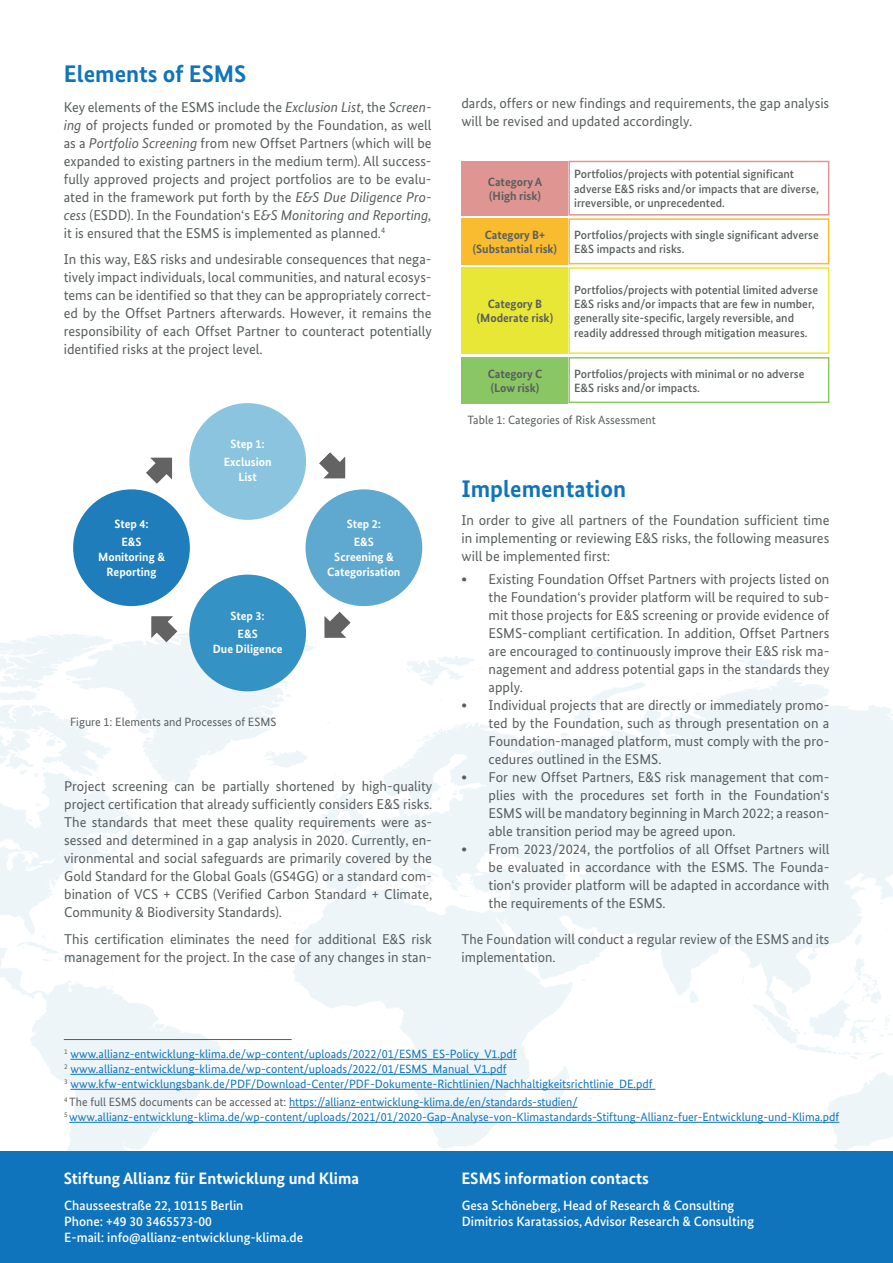
<style>
.page{position:relative;width:893px;height:1263px;background:#fff}
.page>*{position:absolute;margin:0;border:0;box-sizing:border-box;transform-origin:0 0}
.t1{font:700 24px "Bundes Sans";color:#1074bc}
.t2{font:700 16.5px "Bundes Sans";color:#fff}
.t3{font:14.25px/18px "Bundes Sans";color:#595e5e;text-align:justify}
.t4{font:500 13.5px "Bundes Sans";color:#fff}
.t5{font:12px "Bundes Sans";color:#1074bc}
.t6{font:500 12px/14.4px "Bundes Sans";color:#595e5e}
.t7{font:700 12px "Bundes Sans";color:#fff}
.t8{font:700 12px "Bundes Sans";color:#595e5e}
.t9{font:12px "Bundes Sans";color:#595e5e}
.s1{font-style:italic}
.s2{font-weight:700}
.s3{color:#595e5e}
</style>
<div class="page">
<svg style="left:0;top:632px;width:893px;height:519px"></svg>
<div style="left:189px;top:403px;width:117px;height:117px;background:#8bc4de;border-radius:50%"></div>
<div style="left:306px;top:489px;width:116px;height:117px;background:#5fa9d0;border-radius:50%"></div>
<div style="left:189px;top:575px;width:117px;height:116px;background:#3492c4;border-radius:50%"></div>
<div style="left:73px;top:489px;width:117px;height:117px;background:#1e7dba;border-radius:50%"></div>
<svg style="left:146px;top:458px;width:26px;height:26px"></svg>
<svg style="left:319px;top:452px;width:26px;height:26px"></svg>
<svg style="left:151px;top:616px;width:27px;height:26px"></svg>
<svg style="left:324px;top:612px;width:27px;height:26px"></svg>
<hr style="left:70px;top:1059px;width:447px;height:1px;background:#1074bc">
<hr style="left:70px;top:1074px;width:437px;height:1px;background:#1074bc">
<hr style="left:70px;top:1089px;width:585px;height:1px;background:#1074bc">
<hr style="left:289px;top:1107px;width:289px;height:1px;background:#1074bc">
<hr style="left:69px;top:1122px;width:770px;height:1px;background:#1074bc">
<hr style="left:64px;top:1039px;width:228px;height:1px;background:#595e5e">
<div style="left:0;top:1151px;width:893px;height:112px;background:#1074bc"></div>
<div style="left:568px;top:161px;width:261px;height:55px;border:2px solid #df9693"></div>
<div style="left:462px;top:161px;width:106px;height:55px;background:#df9693"></div>
<div style="left:568px;top:218px;width:261px;height:46px;border:2px solid #f9bc2f"></div>
<div style="left:462px;top:218px;width:106px;height:46px;background:#f9bc2f"></div>
<div style="left:568px;top:267px;width:261px;height:87px;border:2px solid #e9e736"></div>
<div style="left:462px;top:267px;width:106px;height:87px;background:#e9e736"></div>
<div style="left:568px;top:357px;width:261px;height:46px;border:2px solid #8ac664"></div>
<div style="left:462px;top:357px;width:106px;height:46px;background:#8ac664"></div>
<p class="t1" style="left:64px;top:60px;width:184px">Elements of ESMS</p>
<p class="t3" style="left:64px;top:98px;width:369px">Key elements of the ESMS include the <span class="s1">Exclusion List</span>, the <span class="s1">Screen&shy;ing</span> of projects funded or promoted by the Foundation, as well as a <span class="s1">Portfolio Screening</span> from new Offset Partners (which will be expanded to existing partners in the medium term). All success&shy;fully approved projects and project portfolios are to be evalu&shy;ated in the framework put forth by the <span class="s1">E&amp;S Due Diligence Pro&shy;cess</span> (ESDD). In the Foundation‘s E<span class="s1">&amp;S Monitoring and Reporting, </span>it is ensured that the ESMS is implemented as planned.<sup>4</sup></p>
<p class="t3" style="left:64px;top:250px;width:370px">In this way, E&amp;S risks and undesirable consequences that nega&shy;tively impact individuals, local communities, and natural ecosys&shy;tems can be identified so that they can be appropriately correct&shy;ed by the Offset Partners afterwards. However, it remains the responsibility of each Offset Partner to counteract potentially identified risks at the project level.</p>
<p class="t7" style="left:114px;top:517px;width:36px">Step 4:</p>
<p class="t7" style="left:121px;top:535px;width:22px">E&amp;S</p>
<p class="t7" style="left:98px;top:550px;width:68px">Monitoring &amp;</p>
<p class="t7" style="left:107px;top:565px;width:51px">Reporting</p>
<p class="t7" style="left:231px;top:437px;width:36px">Step 1:</p>
<p class="t7" style="left:224px;top:455px;width:50px">Exclusion</p>
<p class="t7" style="left:239px;top:470px;width:20px">List</p>
<p class="t7" style="left:231px;top:608px;width:36px">Step 3:</p>
<p class="t7" style="left:238px;top:626px;width:22px">E&amp;S</p>
<p class="t7" style="left:213px;top:641px;width:71px">Due Diligence</p>
<p class="t9" style="left:70px;top:715px;width:208px">Figure 1: Elements and Processes of ESMS</p>
<p class="t7" style="left:347px;top:517px;width:36px">Step 2:</p>
<p class="t7" style="left:354px;top:535px;width:22px">E&amp;S</p>
<p class="t7" style="left:334px;top:550px;width:61px">Screening &amp;</p>
<p class="t7" style="left:327px;top:565px;width:75px">Categorisation</p>
<p class="t3" style="left:64px;top:777px;width:370px">Project screening can be partially shortened by high-quality project certification that already sufficiently considers E&amp;S risks.<br>The standards that meet these quality requirements were as&shy;sessed and determined in a gap analysis in 2020. Currently, en&shy;vironmental and social safeguards are primarily covered by the Gold Standard for the Global Goals (GS4GG) or a standard com&shy;bination of VCS + CCBS (Verified Carbon Standard + Climate, Community &amp; Biodiversity Standards).</p>
<p class="t3" style="left:64px;top:930px;width:369px">This certification eliminates the need for additional E&amp;S risk management for the project. In the case of any changes in stan-</p>
<p class="t3" style="left:461px;top:95px;width:369px">dards, offers or new findings and requirements, the gap analysis will be revised and updated accordingly.</p>
<p class="t8" style="left:488px;top:174px;width:56px">Category A</p>
<p class="t8" style="left:489px;top:189px;width:53px">(High risk)</p>
<p class="t8" style="left:485px;top:228px;width:62px">Category B+</p>
<p class="t8" style="left:473px;top:242px;width:86px">(Substantial risk)</p>
<p class="t8" style="left:488px;top:297px;width:56px">Category B</p>
<p class="t8" style="left:477px;top:311px;width:78px">(Moderate risk)</p>
<p class="t8" style="left:488px;top:366px;width:56px">Category C</p>
<p class="t8" style="left:491px;top:381px;width:50px">(Low risk)</p>
<p class="t6" style="left:574px;top:167px;width:246px">Portfolios/projects with potential significant adverse E&amp;S risks and/or impacts that are diverse, irreversible, or unprecedented.</p>
<p class="t6" style="left:574px;top:228px;width:246px">Portfolios/projects with single significant adverse<br>E&amp;S impacts and risks.</p>
<p class="t6" style="left:574px;top:282px;width:245px">Portfolios/projects with potential limited adverse E&amp;S risks and/or impacts that are few in number, generally site-specific, largely reversible, and readily addressed through mitigation measures.</p>
<p class="t6" style="left:574px;top:366px;width:232px">Portfolios/projects with minimal or no adverse<br>E&amp;S risks and/or impacts.</p>
<p class="t9" style="left:468px;top:414px;width:190px">Table 1: Categories of Risk Assessment</p>
<p class="t1" style="left:462px;top:475px;width:166px">Implementation</p>
<p class="t3" style="left:462px;top:511px;width:369px">In order to give all partners of the Foundation sufficient time in implementing or reviewing E&amp;S risks, the following measures will be implemented first:</p>
<p class="t3" style="left:489px;top:570px;width:343px;text-indent:-27px"><span class="s2">•</span> Existing Foundation Offset Partners with projects listed on the Foundation‘s provider platform will be required to sub&shy;mit those projects for E&amp;S screening or provide evidence of ESMS-compliant certification. In addition, Offset Partners are encouraged to continuously improve their E&amp;S risk ma&shy;nagement and address potential gaps in the standards they apply.</p>
<p class="t3" style="left:489px;top:696px;width:342px;text-indent:-27px"><span class="s2">•</span> Individual projects that are directly or immediately promo&shy;ted by the Foundation, such as through presentation on a Foundation-managed platform, must comply with the pro&shy;cedures outlined in the ESMS.</p>
<p class="t3" style="left:489px;top:768px;width:343px;text-indent:-27px"><span class="s2">•</span> For new Offset Partners, E&amp;S risk management that com&shy;plies with the procedures set forth in the Foundation‘s ESMS will be mandatory beginning in March 2022; a reason&shy;able transition period may be agreed upon.</p>
<p class="t3" style="left:489px;top:840px;width:342px;text-indent:-27px"><span class="s2">•</span> From 2023/2024, the portfolios of all Offset Partners will be evaluated in accordance with the ESMS. The Founda&shy;tion‘s provider platform will be adapted in accordance with the requirements of the ESMS.</p>
<p class="t3" style="left:462px;top:930px;width:369px">The Foundation will conduct a regular review of the ESMS and its implementation.</p>
<p class="t5" style="left:64px;top:1047px;width:454px"><sup>1</sup> www.allianz-entwicklung-klima.de/wp-content/uploads/2022/01/ESMS_ES-Policy_V1.pdf</p>
<p class="t5" style="left:64px;top:1062px;width:444px"><sup>2</sup> www.allianz-entwicklung-klima.de/wp-content/uploads/2022/01/ESMS_Manual_V1.pdf</p>
<p class="t5" style="left:64px;top:1077px;width:590px"><sup>3</sup> www.kfw-entwicklungsbank.de/PDF/Download-Center/PDF-Dokumente-Richtlinien/Nachhaltigkeitsrichtlinie_DE.pdf</p>
<p class="t5" style="left:64px;top:1095px;width:515px"><sup>4</sup> <span class="s3">The full ESMS documents can be accessed at:</span> https://allianz-entwicklung-klima.de/en/standards-studien/</p>
<p class="t5" style="left:64px;top:1110px;width:777px"><sup>5</sup> www.allianz-entwicklung-klima.de/wp-content/uploads/2021/01/2020-Gap-Analyse-von-Klimastandards-Stiftung-Allianz-fuer-Entwicklung-und-Klima.pdf</p>
<p class="t2" style="left:64px;top:1168px;width:297px">Stiftung Allianz für Entwicklung und Klima</p>
<p class="t4" style="left:64px;top:1197px;width:181px">Chausseestraße 22, 10115 Berlin</p>
<p class="t4" style="left:64px;top:1213px;width:149px">Phone: +49 30 3465573-00</p>
<p class="t4" style="left:64px;top:1230px;width:240px">E-mail: info@allianz-entwicklung-klima.de</p>
<p class="t2" style="left:461px;top:1168px;width:189px">ESMS information contacts</p>
<p class="t4" style="left:462px;top:1197px;width:274px">Gesa Schöneberg, Head of Research &amp; Consulting</p>
<p class="t4" style="left:462px;top:1213px;width:294px">Dimitrios Karatassios, Advisor Research &amp; Consulting</p>
</div>
